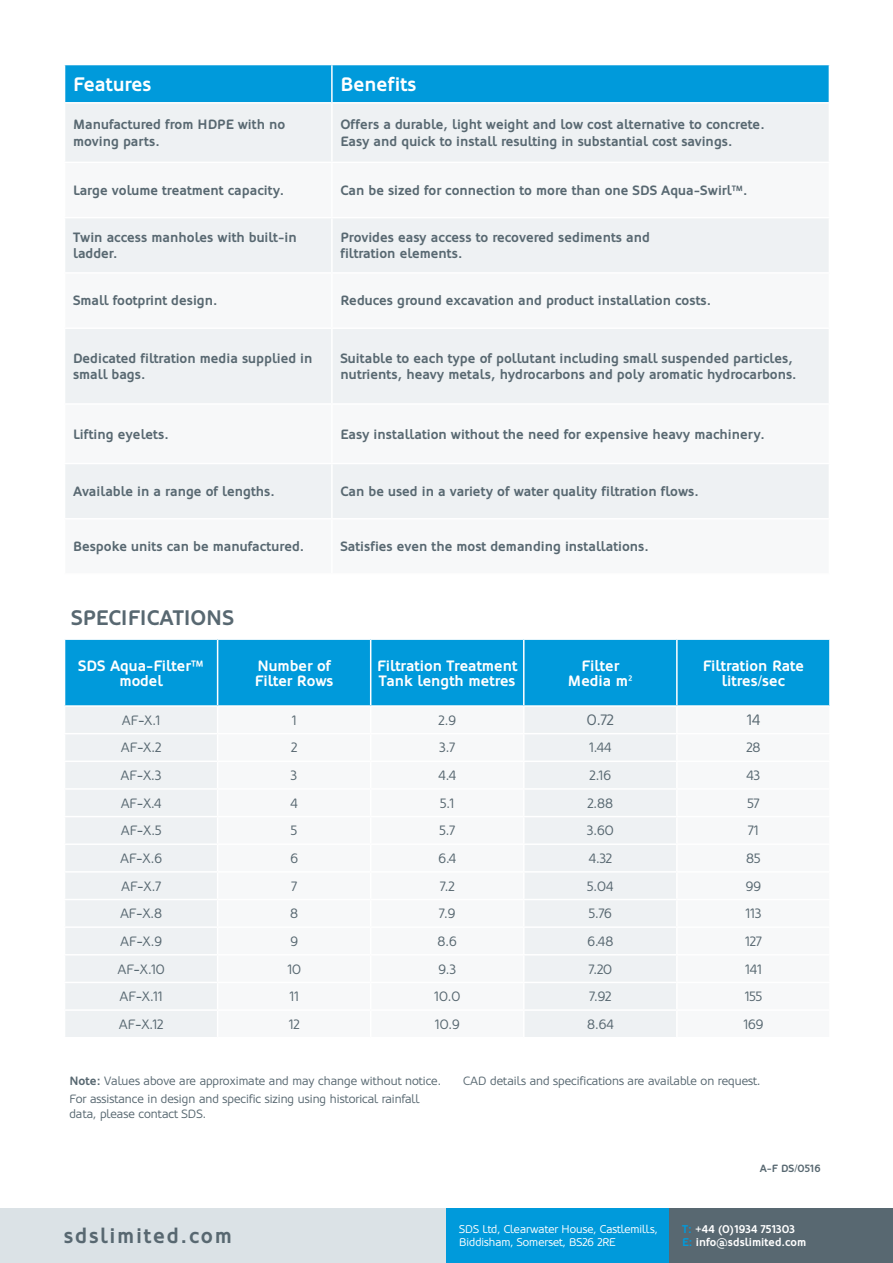
<style>
.page{position:relative;width:893px;height:1263px;background:#fff}
.page>*{position:absolute;margin:0;border:0;box-sizing:border-box;transform-origin:0 0}
.t1{font:700 21px "Oblik";letter-spacing:.08em;color:#586871}
.t2{font:700 19.5px "Oblik";color:#fff}
.t3{font:700 15px/15px "Oblik";color:#fff;text-align:center}
.t4{font:15px "Oblik";color:#586871}
.t5{font:700 13.5px/16.2px "Oblik";color:#586871}
.t6{font:13.5px "Oblik";color:#586871}
.t7{font:12px/18.6px "Oblik";color:#586871}
.t8{font:11.25px/13.5px "Oblik";color:#fff}
.t9{font:700 11.25px "Oblik";color:#fff}
.t10{font:700 10.5px "Oblik";color:#586871}
.s1{font-weight:700}
.s2{color:#009adb}
</style>
<div class="page">
<div style="left:65px;top:65px;width:764px;height:37px;background:#009adb"></div>
<div style="left:65px;top:104px;width:764px;height:58px;background:#eef1f3"></div>
<svg style="left:65px;top:218px;width:764px;height:300px;fill:#eef1f3"></svg>
<hr style="left:331px;top:65px;width:2px;height:37px;background:#fff">
<hr style="left:331px;top:104px;width:2px;height:58px;background:#fff">
<hr style="left:331px;top:218px;width:2px;height:54px;background:#fff">
<hr style="left:331px;top:274px;width:2px;height:53px;background:#fff">
<hr style="left:331px;top:329px;width:2px;height:74px;background:#fff">
<hr style="left:331px;top:405px;width:2px;height:58px;background:#fff">
<hr style="left:331px;top:464px;width:2px;height:54px;background:#fff">
<hr style="left:64px;top:272px;width:268px;height:2px;background:#fff">
<hr style="left:332px;top:272px;width:498px;height:2px;background:#fff">
<hr style="left:64px;top:327px;width:268px;height:2px;background:#fff">
<hr style="left:332px;top:327px;width:498px;height:2px;background:#fff">
<hr style="left:64px;top:403px;width:268px;height:2px;background:#fff">
<hr style="left:332px;top:403px;width:498px;height:2px;background:#fff">
<hr style="left:64px;top:463px;width:268px;height:1px;background:#fff">
<hr style="left:332px;top:463px;width:498px;height:1px;background:#fff">
<div style="left:65px;top:640px;width:764px;height:65px;background:#009adb"></div>
<div style="left:65px;top:707px;width:152px;height:330px;background:#eef1f3"></div>
<div style="left:525px;top:707px;width:151px;height:330px;background:#eef1f3"></div>
<hr style="left:217px;top:640px;width:1px;height:65px;background:#fff">
<hr style="left:370px;top:640px;width:1px;height:65px;background:#fff">
<hr style="left:523px;top:640px;width:1px;height:65px;background:#fff">
<hr style="left:676px;top:640px;width:2px;height:65px;background:#fff">
<hr style="left:64px;top:733px;width:154px;height:1px;background:#fff">
<hr style="left:64px;top:760px;width:154px;height:2px;background:#fff">
<hr style="left:64px;top:788px;width:154px;height:2px;background:#fff">
<hr style="left:64px;top:816px;width:154px;height:1px;background:#fff">
<hr style="left:64px;top:843px;width:154px;height:2px;background:#fff">
<hr style="left:64px;top:871px;width:154px;height:2px;background:#fff">
<hr style="left:64px;top:899px;width:154px;height:1px;background:#fff">
<hr style="left:64px;top:926px;width:154px;height:2px;background:#fff">
<hr style="left:64px;top:954px;width:154px;height:1px;background:#fff">
<hr style="left:524px;top:733px;width:153px;height:1px;background:#fff">
<hr style="left:524px;top:760px;width:153px;height:2px;background:#fff">
<hr style="left:524px;top:788px;width:153px;height:2px;background:#fff">
<hr style="left:524px;top:816px;width:153px;height:1px;background:#fff">
<hr style="left:524px;top:843px;width:153px;height:2px;background:#fff">
<hr style="left:524px;top:871px;width:153px;height:2px;background:#fff">
<hr style="left:524px;top:899px;width:153px;height:1px;background:#fff">
<hr style="left:524px;top:926px;width:153px;height:2px;background:#fff">
<hr style="left:524px;top:954px;width:153px;height:1px;background:#fff">
<hr style="left:64px;top:982px;width:154px;height:1px;background:#fff">
<hr style="left:64px;top:1009px;width:154px;height:2px;background:#fff">
<hr style="left:524px;top:982px;width:153px;height:1px;background:#fff">
<hr style="left:524px;top:1009px;width:153px;height:2px;background:#fff">
<div style="left:0;top:1208px;width:446px;height:55px;background:#dbe2e6"></div>
<div style="left:639px;top:1208px;width:254px;height:55px;background:#586871"></div>
<div style="left:446px;top:1208px;width:223px;height:55px;background:#009adb"></div>
<h2 class="t2" style="left:73px;top:73px;width:80px">Features</h2>
<h2 class="t2" style="left:340px;top:73px;width:78px">Benefits</h2>
<p class="t5" style="left:73px;top:117px;width:214px">Manufactured from HDPE with no moving parts.</p>
<p class="t5" style="left:340px;top:117px;width:426px">Offers a durable, light weight and low cost alternative to concrete.<br>Easy and quick to install resulting in substantial cost savings.</p>
<p class="t5" style="left:73px;top:182px;width:213px">Large volume treatment capacity.</p>
<p class="t5" style="left:340px;top:182px;width:409px">Can be sized for connection to more than one SDS Aqua-Swirl™.</p>
<p class="t5" style="left:73px;top:229px;width:225px">Twin access manholes with built-in ladder.</p>
<p class="t5" style="left:340px;top:229px;width:311px">Provides easy access to recovered sediments and filtration elements.</p>
<p class="t5" style="left:73px;top:293px;width:146px">Small footprint design.</p>
<p class="t5" style="left:340px;top:293px;width:372px">Reduces ground excavation and product installation costs.</p>
<p class="t5" style="left:73px;top:350px;width:241px">Dedicated filtration media supplied in small bags.</p>
<p class="t5" style="left:340px;top:350px;width:458px">Suitable to each type of pollutant including small suspended particles, nutrients, heavy metals, hydrocarbons and poly aromatic hydrocarbons.</p>
<p class="t5" style="left:73px;top:426px;width:97px">Lifting eyelets.</p>
<p class="t5" style="left:340px;top:426px;width:426px">Easy installation without the need for expensive heavy machinery.</p>
<p class="t5" style="left:73px;top:483px;width:203px">Available in a range of lengths.</p>
<p class="t5" style="left:340px;top:483px;width:360px">Can be used in a variety of water quality filtration flows.</p>
<p class="t5" style="left:73px;top:539px;width:233px">Bespoke units can be manufactured.</p>
<p class="t5" style="left:340px;top:539px;width:310px">Satisfies even the most demanding installations.</p>
<h1 class="t1" style="left:71px;top:605px;width:24px">Specificati</h1>
<h1 class="t1" style="left:190px;top:605px;width:43px">ons</h1>
<p class="t3" style="left:78px;top:658px;width:127px">SDS Aqua-Filter™ model</p>
<p class="t3" style="left:255px;top:658px;width:80px;text-align:left">Number of<br>Filter Rows</p>
<p class="t3" style="left:377px;top:658px;width:142px;text-align:left">Filtration Treatment<br>Tank length metres</p>
<p class="t3" style="left:568px;top:658px;width:66px">Filter<br>Media m²</p>
<p class="t3" style="left:703px;top:658px;width:103px">Filtration Rate litres/sec</p>
<p class="t6" style="left:122px;top:712px;width:40px">AF-X.1</p>
<p class="t6" style="left:292px;top:712px;width:6px">1</p>
<p class="t6" style="left:439px;top:712px;width:19px">2.9</p>
<p class="t4" style="left:587px;top:712px;width:28px">0.72</p>
<p class="t4" style="left:747px;top:712px;width:15px">14</p>
<p class="t6" style="left:121px;top:740px;width:42px">AF-X.2</p>
<p class="t6" style="left:291px;top:740px;width:8px">2</p>
<p class="t6" style="left:439px;top:740px;width:17px">3.7</p>
<p class="t6" style="left:589px;top:740px;width:24px">1.44</p>
<p class="t6" style="left:746px;top:740px;width:16px">28</p>
<p class="t6" style="left:121px;top:768px;width:42px">AF-X.3</p>
<p class="t6" style="left:291px;top:768px;width:8px">3</p>
<p class="t6" style="left:438px;top:768px;width:19px">4.4</p>
<p class="t6" style="left:590px;top:768px;width:23px">2.16</p>
<p class="t6" style="left:747px;top:768px;width:15px">43</p>
<p class="t6" style="left:121px;top:795px;width:42px">AF-X.4</p>
<p class="t6" style="left:290px;top:795px;width:9px">4</p>
<p class="t6" style="left:440px;top:795px;width:15px">5.1</p>
<p class="t6" style="left:587px;top:795px;width:27px">2.88</p>
<p class="t6" style="left:747px;top:795px;width:13px">57</p>
<p class="t6" style="left:121px;top:823px;width:42px">AF-X.5</p>
<p class="t6" style="left:291px;top:823px;width:8px">5</p>
<p class="t6" style="left:439px;top:823px;width:17px">5.7</p>
<p class="t6" style="left:587px;top:823px;width:28px">3.60</p>
<p class="t6" style="left:748px;top:823px;width:12px">71</p>
<p class="t6" style="left:120px;top:851px;width:43px">AF-X.6</p>
<p class="t6" style="left:290px;top:851px;width:9px">6</p>
<p class="t6" style="left:438px;top:851px;width:19px">6.4</p>
<p class="t6" style="left:589px;top:851px;width:25px">4.32</p>
<p class="t6" style="left:746px;top:851px;width:16px">85</p>
<p class="t6" style="left:121px;top:878px;width:41px">AF-X.7</p>
<p class="t6" style="left:291px;top:878px;width:7px">7</p>
<p class="t6" style="left:440px;top:878px;width:16px">7.2</p>
<p class="t6" style="left:587px;top:878px;width:28px">5.04</p>
<p class="t6" style="left:746px;top:878px;width:17px">99</p>
<p class="t6" style="left:120px;top:906px;width:44px">AF-X.8</p>
<p class="t6" style="left:290px;top:906px;width:10px">8</p>
<p class="t6" style="left:439px;top:906px;width:17px">7.9</p>
<p class="t6" style="left:589px;top:906px;width:25px">5.76</p>
<p class="t6" style="left:745px;top:906px;width:18px">113</p>
<p class="t6" style="left:120px;top:933px;width:43px">AF-X.9</p>
<p class="t6" style="left:290px;top:933px;width:9px">9</p>
<p class="t6" style="left:438px;top:933px;width:21px">8.6</p>
<p class="t6" style="left:587px;top:933px;width:28px">6.48</p>
<p class="t6" style="left:745px;top:933px;width:18px">127</p>
<p class="t6" style="left:118px;top:961px;width:49px">AF-X.10</p>
<p class="t6" style="left:287px;top:961px;width:15px">10</p>
<p class="t6" style="left:438px;top:961px;width:19px">9.3</p>
<p class="t6" style="left:589px;top:961px;width:25px">7.20</p>
<p class="t6" style="left:745px;top:961px;width:18px">141</p>
<p class="t6" style="left:120px;top:989px;width:45px">AF-X.11</p>
<p class="t6" style="left:289px;top:989px;width:11px">11</p>
<p class="t6" style="left:434px;top:989px;width:28px">10.0</p>
<p class="t6" style="left:589px;top:989px;width:24px">7.92</p>
<p class="t6" style="left:745px;top:989px;width:19px">155</p>
<p class="t6" style="left:119px;top:1016px;width:46px">AF-X.12</p>
<p class="t6" style="left:289px;top:1016px;width:12px">12</p>
<p class="t6" style="left:435px;top:1016px;width:27px">10.9</p>
<p class="t6" style="left:587px;top:1016px;width:28px">8.64</p>
<p class="t6" style="left:743px;top:1016px;width:22px">169</p>
<p class="t7" style="left:69px;top:1071px;width:373px"><span class="s1">N ote:</span> Values above are approximate and may change without notice.<br>For assistance in design and specific sizing using historical rainfall</p>
<p class="t7" style="left:69px;top:1104px;width:138px">data, please contact SDS.</p>
<p class="t7" style="left:463px;top:1071px;width:298px">CAD details and specifications are available on request.</p>
<p class="t10" style="left:760px;top:1163px;width:62px">A-F DS/0516</p>
<h1 class="t1" style="left:64px;top:1224px;width:170px">sdslimited.com</h1>
<p class="t8" style="left:459px;top:1222px;width:200px">SDS Ltd, Clearwater House, Castlemills,<br>Biddisham, Somerset, BS26 2RE</p>
<p class="t9" style="left:682px;top:1223px;width:115px"><span class="s2">T:</span> +44 (0)1934 751303</p>
<p class="t9" style="left:682px;top:1236px;width:126px"><span class="s2">E:</span> info@sdslimited.com</p>
</div>
